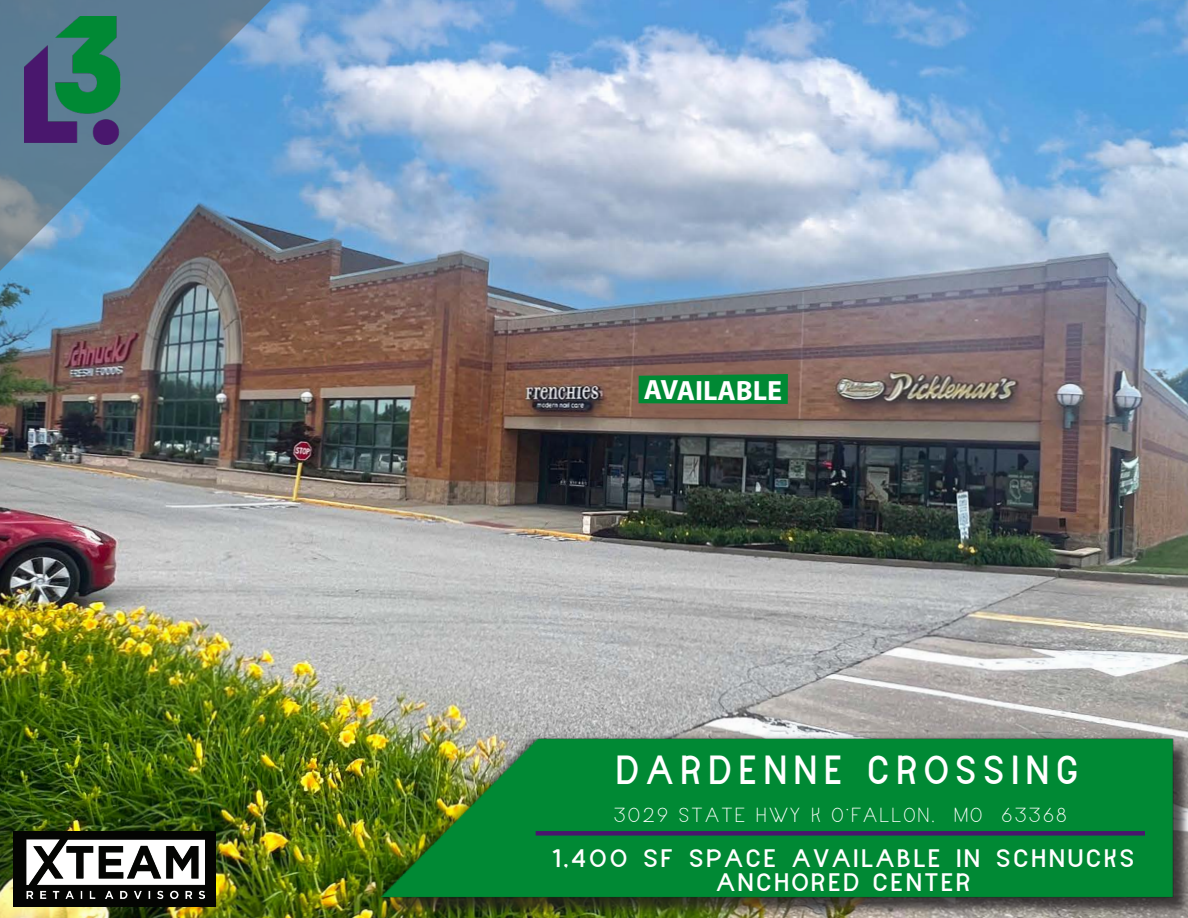
<style>
.page{position:relative;width:1188px;height:918px;background:#fff}
.page>*{position:absolute;margin:0;border:0;box-sizing:border-box;transform-origin:0 0}
.t1{font:39px "Narrenschiff";letter-spacing:.19em;color:#fff}
.t2{font:700 28.05px "Myriad Pro";letter-spacing:-.005em;color:#fff}
.t3{font:24.3px/24px "Narrenschiff";letter-spacing:.11em;color:#fff;text-align:center;scale:1.11 1}
.t4{font:300 19.65px "Narrenschiff";letter-spacing:.11em;color:#fff;scale:1.11 1}
</style>
<div class="page">
<img style="left:0;top:1px;width:1188px;height:917px">
<svg style="left:633px;top:360px;width:165px;height:58px;background:#487246"></svg>
<svg style="left:0;top:0;width:289px;height:281px;background:#5f8cb1"></svg>
<img style="left:25px;top:16px;width:100px;height:129px">
<div style="left:379px;top:739px;width:809px;height:179px;background:#231f20;opacity:.75"></div>
<img style="left:367px;top:731px;width:807px;height:175px">
<div style="left:536px;top:831px;width:609px;height:5px;background:#49176d"></div>
<div style="left:14px;top:831px;width:202px;height:76px;background:#040503"></div>
<img style="left:26px;top:839px;width:178px;height:60px">
<p class="t2" style="left:644px;top:372px;width:140px">AVAILABLE</p>
<p class="t1" style="left:616px;top:747px;width:463px">DARDENNE CROSSING</p>
<p class="t4" style="left:614px;top:804px;width:410px">3029 STATE HWY K O'FALLON, MO 63368</p>
<p class="t3" style="left:553px;top:846px;width:525px">1,400 SF SPACE AVAILABLE IN SCHNUCKS<br>ANCHORED CENTER</p>
</div>
